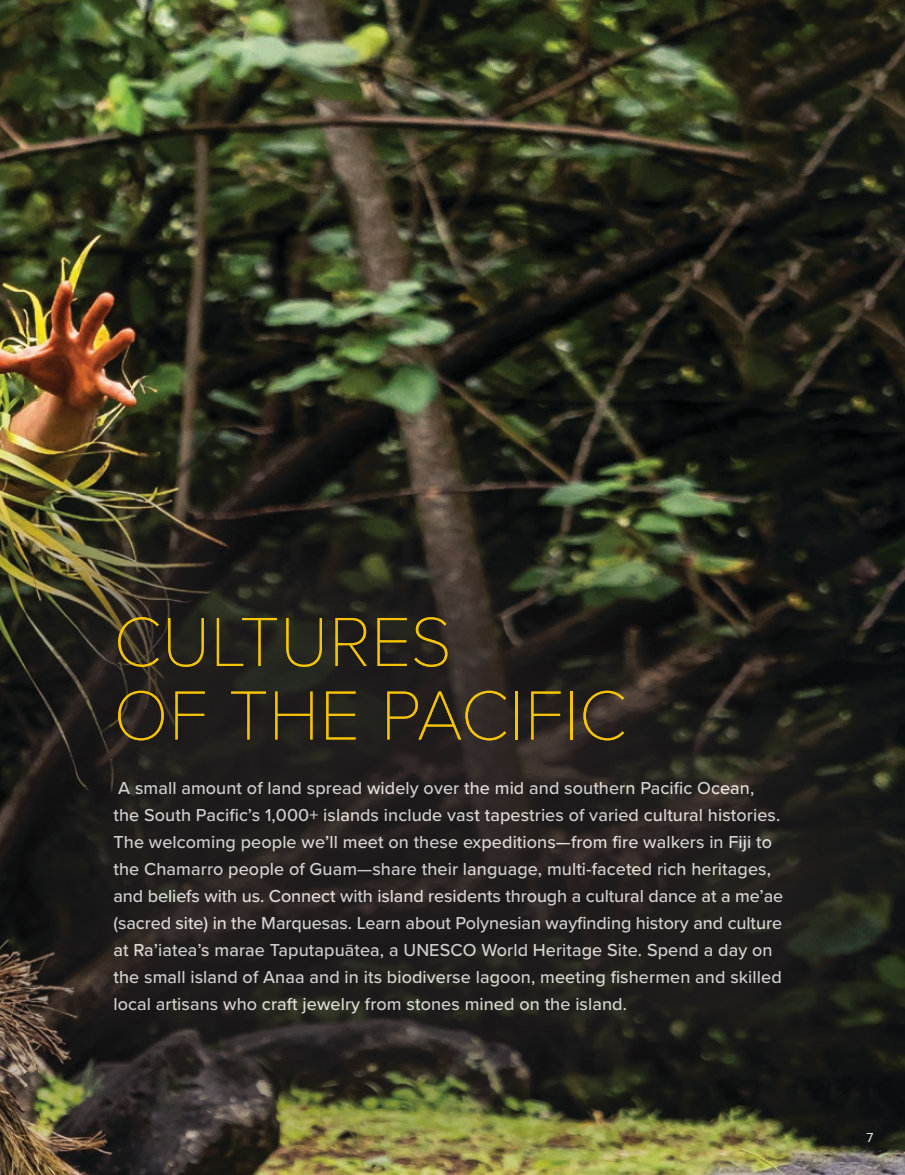
<style>
.page{position:relative;width:905px;height:1175px;background:#fff}
.page>*{position:absolute;margin:0;border:0;box-sizing:border-box;transform-origin:0 0}
.t1{font:100 72px/73.5px "Proxima Nova";letter-spacing:.005em;color:#ffcb04}
.t2{font:500 18px/27px "Proxima Nova";letter-spacing:.005em;color:#fff}
.t3{font:13.5px "Proxima Nova";color:#fff}
</style>
<div class="page">
<img style="left:0;top:0;width:904px;height:400px">
<div style="left:0;top:400px;width:904px;height:774px;background:#231f20;opacity:.95"></div>
<h1 class="t1" style="left:113px;top:606px;width:515px">CULTURES<br>OF THE PACIFIC</h1>
<p class="t2" style="left:113px;top:773px;width:671px">A small amount of land spread widely over the mid and southern Pacific Ocean,<br>the South Pacific’s 1,000+ islands include vast tapestries of varied cultural histories.<br>The welcoming people we’ll meet on these expeditions—from fire walkers in Fiji to the Chamarro people of Guam—share their language, multi-faceted rich heritages, and beliefs with us. Connect with island residents through a cultural dance at a me’ae (sacred site) in the Marquesas. Learn about Polynesian wayfinding history and culture at Ra’iatea’s marae Taputapuātea, a UNESCO World Heritage Site. Spend a day on the small island of Anaa and in its biodiverse lagoon, meeting fishermen and skilled local artisans who craft jewelry from stones mined on the island.</p>
<p class="t3" style="left:866px;top:1129px;width:8px">7</p>
</div>
